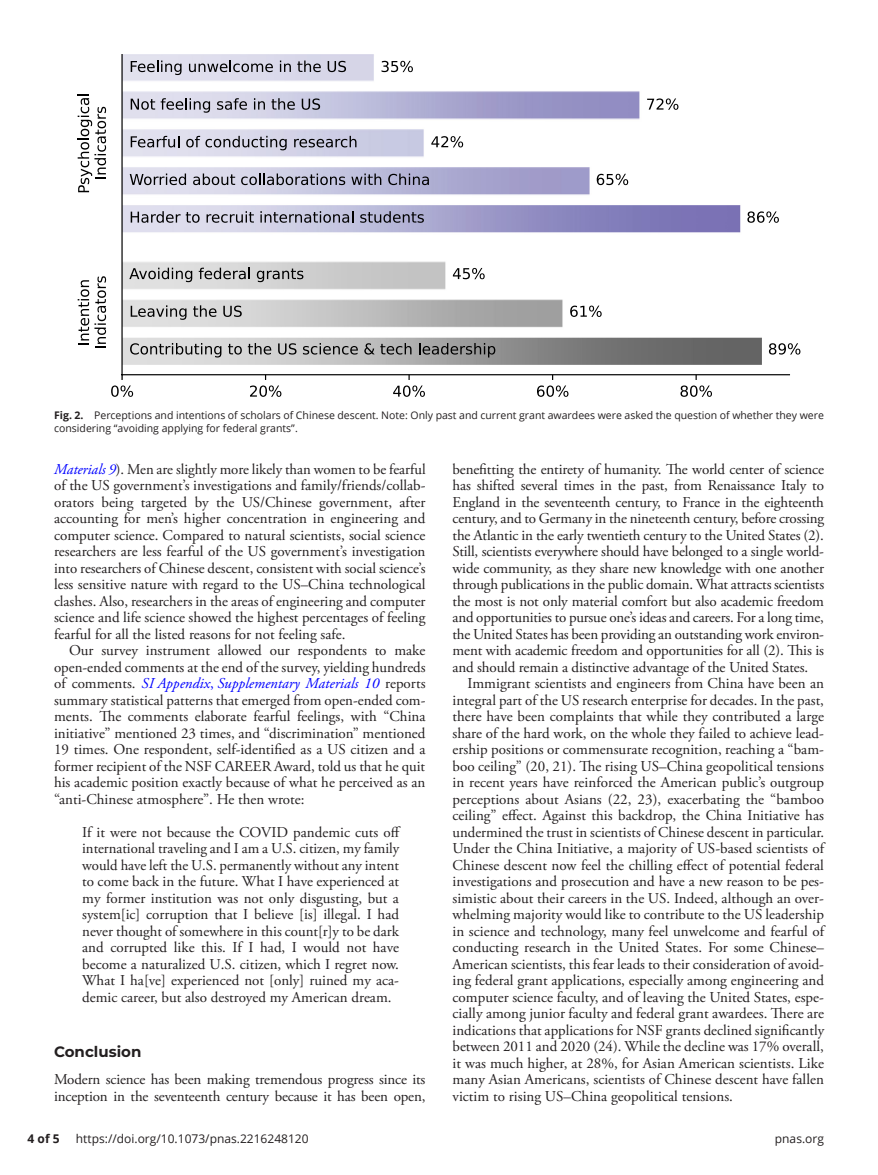
<style>
.page{position:relative;width:878px;height:1175px;background:#fff}
.page>*{position:absolute;margin:0;border:0;box-sizing:border-box;transform-origin:0 0}
.t1{font:15px/16.5px "Adobe Garamond Pro";color:#231f20;text-align:justify}
.t2{font:700 15px "Montserrat";color:#231f20}
.t3{font:12px "Open Sans";color:#231f20}
.t4{font:700 12px "Open Sans";color:#231f20}
.t5{font:10.5px/12.8px "Open Sans";color:#231f20}
.s1{font-weight:700}
.s2{font-style:italic;color:#00f}
.s3{color:#00f}
</style>
<div class="page">
<img style="left:123px;top:55px;width:638px;height:309px">
<svg style="left:111px;top:375px;width:22px;height:22px"></svg>
<svg style="left:250px;top:375px;width:31px;height:22px"></svg>
<svg style="left:393px;top:375px;width:32px;height:22px"></svg>
<svg style="left:536px;top:375px;width:32px;height:22px"></svg>
<svg style="left:680px;top:375px;width:31px;height:22px"></svg>
<hr style="left:121px;top:55px;width:2px;height:320px;background:#000">
<hr style="left:122px;top:374px;width:667px;height:1px;background:#000">
<svg style="left:130px;top:343px;width:91px;height:14px"></svg>
<svg style="left:228px;top:344px;width:14px;height:10px"></svg>
<svg style="left:248px;top:343px;width:23px;height:11px"></svg>
<svg style="left:278px;top:343px;width:18px;height:11px"></svg>
<svg style="left:303px;top:343px;width:55px;height:11px"></svg>
<svg style="left:364px;top:343px;width:10px;height:11px"></svg>
<svg style="left:380px;top:343px;width:31px;height:11px"></svg>
<svg style="left:419px;top:343px;width:76px;height:14px"></svg>
<svg style="left:768px;top:343px;width:32px;height:11px"></svg>
<svg style="left:131px;top:305px;width:55px;height:15px"></svg>
<svg style="left:193px;top:305px;width:23px;height:12px"></svg>
<svg style="left:223px;top:305px;width:19px;height:12px"></svg>
<svg style="left:570px;top:305px;width:31px;height:12px"></svg>
<svg style="left:129px;top:268px;width:63px;height:14px"></svg>
<svg style="left:199px;top:268px;width:51px;height:11px"></svg>
<svg style="left:257px;top:268px;width:46px;height:14px"></svg>
<svg style="left:452px;top:268px;width:32px;height:11px"></svg>
<svg style="left:131px;top:211px;width:49px;height:12px"></svg>
<svg style="left:186px;top:212px;width:13px;height:11px"></svg>
<svg style="left:206px;top:211px;width:48px;height:12px"></svg>
<svg style="left:260px;top:211px;width:93px;height:12px"></svg>
<svg style="left:360px;top:211px;width:64px;height:12px"></svg>
<svg style="left:747px;top:211px;width:31px;height:12px"></svg>
<svg style="left:130px;top:173px;width:56px;height:12px"></svg>
<svg style="left:193px;top:173px;width:42px;height:12px"></svg>
<svg style="left:241px;top:173px;width:104px;height:12px"></svg>
<svg style="left:351px;top:173px;width:30px;height:12px"></svg>
<svg style="left:388px;top:173px;width:41px;height:12px"></svg>
<svg style="left:596px;top:174px;width:32px;height:11px"></svg>
<svg style="left:131px;top:136px;width:48px;height:11px"></svg>
<svg style="left:186px;top:136px;width:100px;height:14px"></svg>
<svg style="left:294px;top:136px;width:62px;height:11px"></svg>
<svg style="left:431px;top:136px;width:32px;height:11px"></svg>
<svg style="left:131px;top:99px;width:24px;height:11px"></svg>
<svg style="left:161px;top:98px;width:49px;height:15px"></svg>
<svg style="left:217px;top:98px;width:30px;height:12px"></svg>
<svg style="left:254px;top:98px;width:11px;height:12px"></svg>
<svg style="left:271px;top:98px;width:24px;height:12px"></svg>
<svg style="left:301px;top:98px;width:19px;height:12px"></svg>
<svg style="left:647px;top:98px;width:31px;height:12px"></svg>
<svg style="left:131px;top:61px;width:50px;height:14px"></svg>
<svg style="left:189px;top:61px;width:84px;height:11px"></svg>
<svg style="left:280px;top:61px;width:11px;height:11px"></svg>
<svg style="left:297px;top:61px;width:23px;height:11px"></svg>
<svg style="left:327px;top:61px;width:19px;height:11px"></svg>
<svg style="left:381px;top:61px;width:32px;height:11px"></svg>
<svg style="left:78px;top:276px;width:28px;height:72px"></svg>
<svg style="left:78px;top:94px;width:28px;height:98px"></svg>
<p class="t5" style="left:54px;top:408px;width:771px"><span class="s1">Fig. 2.</span> Perceptions and intentions of scholars of Chinese descent. Note: Only past and current grant awardees were asked the question of whether they were considering “avoiding applying for federal grants”.</p>
<p class="t1" style="left:54px;top:461px;width:373px"><span class="s2">Materials 9</span>). Men are slightly more likely than women to be fearful of the US government’s investigations and family/friends/collab&shy;orators being targeted by the US/Chinese government, after accounting for men’s higher concentration in engineering and computer science. Compared to natural scientists, social science researchers are less fearful of the US government’s investigation into researchers of Chinese descent, consistent with social science’s less sensitive nature with regard to the US–China technological clashes. Also, researchers in the areas of engineering and computer science and life science showed the highest percentages of feeling fearful for all the listed reasons for not feeling safe.</p>
<p class="t1" style="left:54px;top:642px;width:373px;text-indent:15px">Our survey instrument allowed our respondents to make open-ended comments at the end of the survey, yielding hundreds of comments. <span class="s2">SI Appendix</span><span class="s3">,</span> <span class="s2">Supplementary Materials 10</span> reports summary statistical patterns that emerged from open-ended com&shy;ments. The comments elaborate fearful feelings, with “China initiative” mentioned 23 times, and “discrimination” mentioned 19 times. One respondent, self-identified as a US citizen and a former recipient of the NSF CAREER Award, told us that he quit his academic position exactly because of what he perceived as an “anti-Chinese atmosphere”. He then wrote:</p>
<p class="t1" style="left:82px;top:824px;width:320px;text-align:left">If it were not because the COVID pandemic cuts off international traveling and I am a U.S. citizen, my family would have left the U.S. permanently without any intent to come back in the future. What I have experienced at my former institution was not only disgusting, but a system[ic] corruption that I believe [is] illegal. I had never thought of somewhere in this count[r]y to be dark and corrupted like this. If I had, I would not have become a naturalized U.S. citizen, which I regret now.<br>What I ha[ve] experienced not [only] ruined my aca&shy;demic career, but also destroyed my American dream.</p>
<p class="t2" style="left:54px;top:1041px;width:89px">Conclusion</p>
<p class="t1" style="left:54px;top:1071px;width:373px">Modern science has been making tremendous progress since its inception in the seventeenth century because it has been open,</p>
<p class="t1" style="left:452px;top:461px;width:373px">benefitting the entirety of humanity. The world center of science has shifted several times in the past, from Renaissance Italy to England in the seventeenth century, to France in the eighteenth century, and to Germany in the nineteenth century, before crossing the Atlantic in the early twentieth century to the United States (2).<br>Still, scientists everywhere should have belonged to a single world&shy;wide community, as they share new knowledge with one another through publications in the public domain. What attracts scientists the most is not only material comfort but also academic freedom and opportunities to pursue one’s ideas and careers. For a long time, the United States has been providing an outstanding work environ&shy;ment with academic freedom and opportunities for all (2). This is and should remain a distinctive advantage of the United States.</p>
<p class="t1" style="left:452px;top:675px;width:373px;text-indent:15px">Immigrant scientists and engineers from China have been an integral part of the US research enterprise for decades. In the past, there have been complaints that while they contributed a large share of the hard work, on the whole they failed to achieve lead&shy;ership positions or commensurate recognition, reaching a “bam&shy;boo ceiling” (20, 21). The rising US–China geopolitical tensions in recent years have reinforced the American public’s outgroup perceptions about Asians (22, 23), exacerbating the “bamboo ceiling” effect. Against this backdrop, the China Initiative has undermined the trust in scientists of Chinese descent in particular.<br>Under the China Initiative, a majority of US-based scientists of Chinese descent now feel the chilling effect of potential federal investigations and prosecution and have a new reason to be pes&shy;simistic about their careers in the US. Indeed, although an over&shy;whelming majority would like to contribute to the US leadership in science and technology, many feel unwelcome and fearful of conducting research in the United States. For some Chinese– American scientists, this fear leads to their consideration of avoid&shy;ing federal grant applications, especially among engineering and computer science faculty, and of leaving the United States, espe&shy;cially among junior faculty and federal grant awardees. There are indications that applications for NSF grants declined significantly between 2011 and 2020 (24). While the decline was 17% overall, it was much higher, at 28%, for Asian American scientists. Like many Asian Americans, scientists of Chinese descent have fallen victim to rising US–China geopolitical tensions.</p>
<p class="t4" style="left:28px;top:1130px;width:34px">4 of 5</p>
<p class="t3" style="left:76px;top:1130px;width:234px">https://doi.org/10.1073/pnas.2216248120</p>
<p class="t3" style="left:774px;top:1130px;width:51px">pnas.org</p>
</div>
